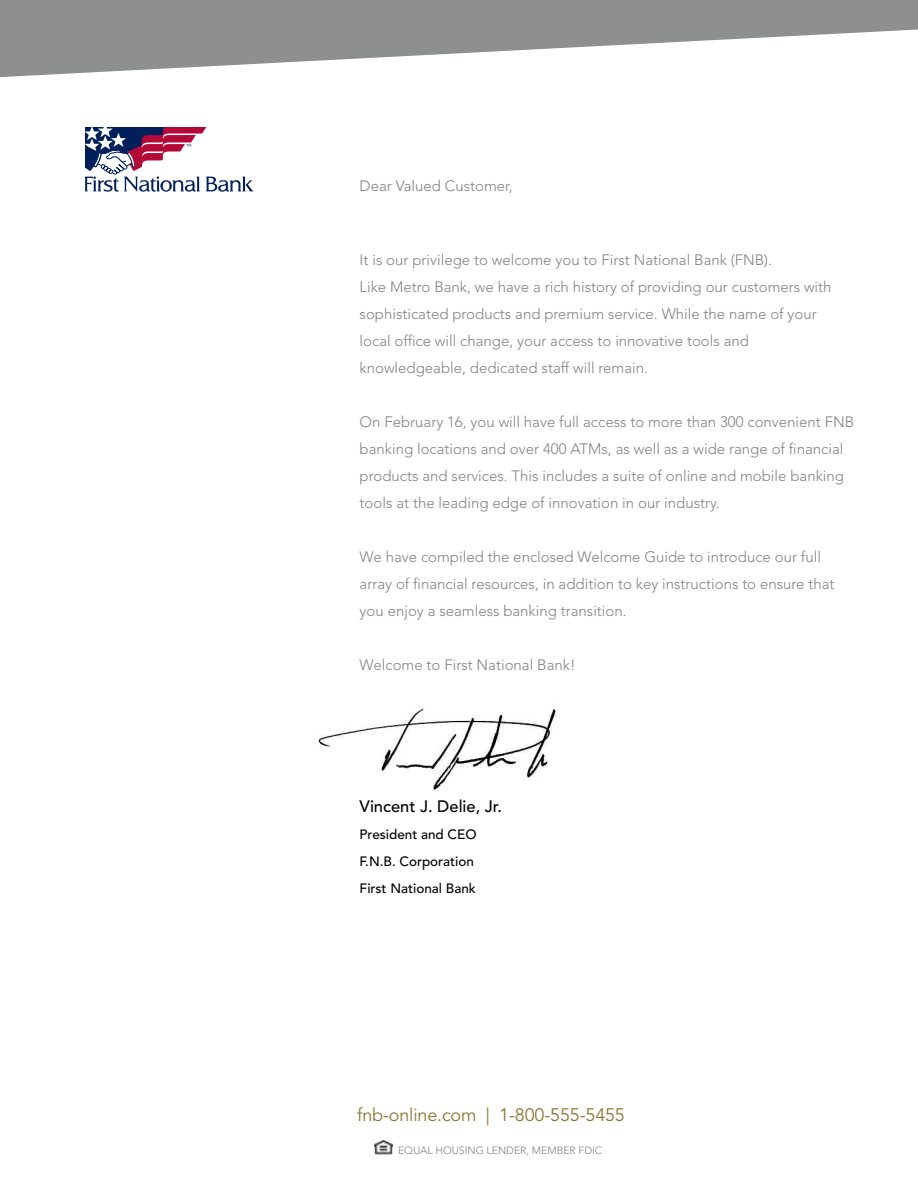
<style>
.page{position:relative;width:918px;height:1188px;background:#fff}
.page>*{position:absolute;margin:0;border:0;box-sizing:border-box;transform-origin:0 0}
.t1{font:18px "Avenir LT Std";letter-spacing:-.01em;color:#8e7631}
.t2{font:500 16.5px "Avenir LT Std";color:#000}
.t3{font:300 15px/27px "Avenir LT Std";color:#808285}
.t4{font:500 13.5px/27px "Avenir LT Std";color:#000}
.t5{font:300 10.5px "Avenir LT Std";color:#808285}
</style>
<div class="page">
<svg style="left:0;top:0;width:918px;height:77px;fill:#8e9090"></svg>
<svg style="left:85px;top:127px;width:169px;height:65px"></svg>
<img style="left:315px;top:706px;width:242px;height:85px">
<img style="left:375px;top:1140px;width:18px;height:15px">
<p class="t3" style="left:360px;top:173px;width:155px">Dear Valued Customer,</p>
<p class="t3" style="left:360px;top:247px;width:473px">It is our privilege to welcome you to First National Bank (FNB).<br>Like Metro Bank, we have a rich history of providing our customers with sophisticated products and premium service. While the name of your local office will change, your access to innovative tools and knowledgeable, dedicated staff will remain.</p>
<p class="t3" style="left:360px;top:409px;width:496px">On February 16, you will have full access to more than 300 convenient FNB banking locations and over 400 ATMs, as well as a wide range of financial products and services. This includes a suite of online and mobile banking tools at the leading edge of innovation in our industry.</p>
<p class="t3" style="left:360px;top:544px;width:476px">We have compiled the enclosed Welcome Guide to introduce our full array of financial resources, in addition to key instructions to ensure that you enjoy a seamless banking transition.</p>
<p class="t3" style="left:360px;top:652px;width:217px">Welcome to First National Bank!</p>
<p class="t2" style="left:360px;top:797px;width:144px">Vincent J. Delie, Jr.</p>
<p class="t4" style="left:360px;top:821px;width:119px">President and CEO<br>F.N.B. Corporation<br>First National Bank</p>
<p class="t1" style="left:357px;top:1104px;width:269px">fnb-online.com | 1-800-555-5455</p>
<p class="t5" style="left:398px;top:1144px;width:206px">EQUAL HOUSING LENDER, MEMBER FDIC</p>
</div>
